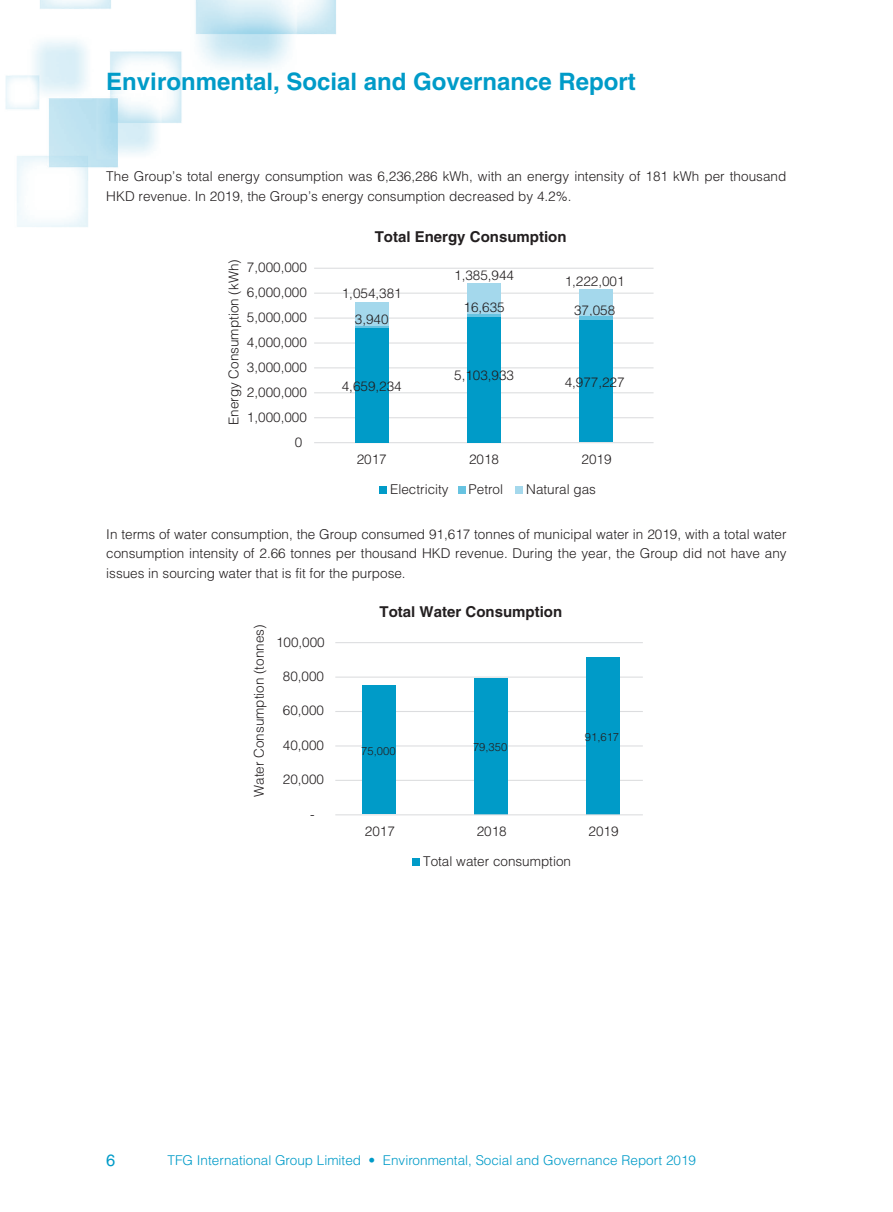
<style>
.page{position:relative;width:893px;height:1212px;background:#fff}
.page>*{position:absolute;margin:0;border:0;box-sizing:border-box;transform-origin:0 0}
.t1{font:700 24px "Helvetica LT Std";color:#009bc8}
.t2{font:16.5px "Helvetica LT Std";color:#009bc8}
.t3{font:700 15px "Helvetica LT Std";color:#231f20}
._00_txt{font:300 13.5px/19.5px "Helvetica LT Std";color:#231f20}
.t4{font:300 13.5px "Helvetica LT Std";color:#009bc8}
.t5{font:300 11.25px "Helvetica LT Std";color:#231f20}
</style>
<div class="page">
<img style="left:5px;top:0;width:648px;height:494px">
<hr style="left:314px;top:417px;width:340px;height:1px;background:#dcdddf">
<hr style="left:314px;top:392px;width:340px;height:1px;background:#dcdddf">
<hr style="left:314px;top:367px;width:340px;height:1px;background:#dcdddf">
<hr style="left:314px;top:342px;width:340px;height:2px;background:#dcdddf">
<hr style="left:314px;top:318px;width:340px;height:1px;background:#dcdddf">
<hr style="left:314px;top:293px;width:340px;height:1px;background:#dcdddf">
<hr style="left:314px;top:268px;width:340px;height:1px;background:#dcdddf">
<hr style="left:314px;top:442px;width:340px;height:1px;background:#dcdddf">
<div style="left:355px;top:302px;width:33px;height:26px;background:#a4d8ec"></div>
<div style="left:467px;top:283px;width:34px;height:34px;background:#a4d8ec"></div>
<div style="left:579px;top:289px;width:34px;height:30px;background:#a4d8ec"></div>
<div style="left:355px;top:328px;width:33px;height:114px;background:#009bc8"></div>
<div style="left:467px;top:317px;width:34px;height:125px;background:#009bc8"></div>
<div style="left:579px;top:320px;width:34px;height:122px;background:#009bc8"></div>
<div style="left:380px;top:486px;width:7px;height:8px;background:#009bc8"></div>
<div style="left:458px;top:486px;width:7px;height:8px;background:#67c3e1"></div>
<div style="left:516px;top:486px;width:7px;height:8px;background:#a4d8ec"></div>
<hr style="left:355px;top:326px;width:34px;height:2px;background:#67c3e1">
<hr style="left:467px;top:315px;width:34px;height:2px;background:#67c3e1">
<hr style="left:579px;top:316px;width:34px;height:4px;background:#67c3e1">
<hr style="left:335px;top:780px;width:308px;height:1px;background:#dcdddf">
<hr style="left:335px;top:745px;width:308px;height:1px;background:#dcdddf">
<hr style="left:335px;top:711px;width:308px;height:1px;background:#dcdddf">
<hr style="left:335px;top:676px;width:308px;height:2px;background:#dcdddf">
<hr style="left:335px;top:642px;width:308px;height:1px;background:#dcdddf">
<div style="left:362px;top:685px;width:34px;height:129px;background:#009bc8"></div>
<div style="left:474px;top:678px;width:34px;height:136px;background:#009bc8"></div>
<div style="left:586px;top:657px;width:34px;height:157px;background:#009bc8"></div>
<hr style="left:335px;top:814px;width:308px;height:1px;background:#dcdddf">
<div style="left:413px;top:858px;width:7px;height:8px;background:#009bc8"></div>
<h1 class="t1" style="left:106px;top:67px;width:531px">Environmental, Social and Governance Report</h1>
<p class="_00_txt" style="left:106px;top:167px;width:681px">The Group’s total energy consumption was 6,236,286 kWh, with an energy intensity of 181 kWh per thousand<br>HKD revenue. In 2019, the Group’s energy consumption decreased by 4.2%.</p>
<p class="_00_txt" style="left:224px;top:425px;width:167px;rotate:-90deg">Energy Consumption (kWh)</p>
<p class="_00_txt" style="left:247px;top:257px;width:62px">7,000,000</p>
<p class="_00_txt" style="left:247px;top:282px;width:62px">6,000,000</p>
<p class="_00_txt" style="left:247px;top:307px;width:62px">5,000,000</p>
<p class="_00_txt" style="left:247px;top:332px;width:61px">4,000,000</p>
<p class="_00_txt" style="left:247px;top:357px;width:62px">3,000,000</p>
<p class="_00_txt" style="left:247px;top:382px;width:62px">2,000,000</p>
<p class="_00_txt" style="left:247px;top:407px;width:62px">1,000,000</p>
<p class="_00_txt" style="left:295px;top:432px;width:9px">0</p>
<p class="t3" style="left:375px;top:227px;width:193px">Total Energy Consumption</p>
<p class="_00_txt" style="left:342px;top:283px;width:61px">1,054,381</p>
<p class="_00_txt" style="left:355px;top:310px;width:35px">3,940</p>
<p class="_00_txt" style="left:342px;top:377px;width:61px">4,659,234</p>
<p class="_00_txt" style="left:454px;top:266px;width:61px">1,385,944</p>
<p class="_00_txt" style="left:565px;top:272px;width:61px">1,222,001</p>
<p class="_00_txt" style="left:463px;top:298px;width:43px">16,635</p>
<p class="_00_txt" style="left:574px;top:300px;width:43px">37,058</p>
<p class="_00_txt" style="left:454px;top:365px;width:61px">5,103,933</p>
<p class="_00_txt" style="left:565px;top:372px;width:61px">4,977,227</p>
<p class="_00_txt" style="left:357px;top:449px;width:32px">2017</p>
<p class="_00_txt" style="left:469px;top:449px;width:32px">2018</p>
<p class="_00_txt" style="left:581px;top:449px;width:32px">2019</p>
<p class="_00_txt" style="left:390px;top:479px;width:60px">Electricity</p>
<p class="_00_txt" style="left:469px;top:479px;width:36px">Petrol</p>
<p class="_00_txt" style="left:526px;top:479px;width:71px">Natural gas</p>
<p class="_00_txt" style="left:106px;top:524px;width:682px;text-align:justify">In terms of water consumption, the Group consumed 91,617 tonnes of municipal water in 2019, with a total water consumption intensity of 2.66 tonnes per thousand HKD revenue. During the year, the Group did not have any issues in sourcing water that is fit for the purpose.</p>
<p class="_00_txt" style="left:249px;top:797px;width:174px;rotate:-90deg">Water Consumption (tonnes)</p>
<p class="_00_txt" style="left:276px;top:632px;width:50px">100,000</p>
<p class="_00_txt" style="left:283px;top:666px;width:43px">80,000</p>
<p class="_00_txt" style="left:283px;top:701px;width:43px">60,000</p>
<p class="_00_txt" style="left:283px;top:735px;width:43px">40,000</p>
<p class="_00_txt" style="left:283px;top:770px;width:43px">20,000</p>
<p class="_00_txt" style="left:310px;top:804px;width:6px">-</p>
<p class="t3" style="left:380px;top:603px;width:184px">Total Water Consumption</p>
<p class="t5" style="left:361px;top:744px;width:36px">75,000</p>
<p class="t5" style="left:473px;top:740px;width:36px">79,350</p>
<p class="t5" style="left:585px;top:730px;width:36px">91,617</p>
<p class="_00_txt" style="left:365px;top:822px;width:32px">2017</p>
<p class="_00_txt" style="left:477px;top:822px;width:32px">2018</p>
<p class="_00_txt" style="left:589px;top:822px;width:32px">2019</p>
<p class="_00_txt" style="left:423px;top:851px;width:149px">Total water consumption</p>
<p class="t2" style="left:106px;top:1150px;width:11px">6</p>
<p class="t4" style="left:168px;top:1152px;width:530px">TFG International Group Limited • Environmental, Social and Governance Report 2019</p>
</div>
